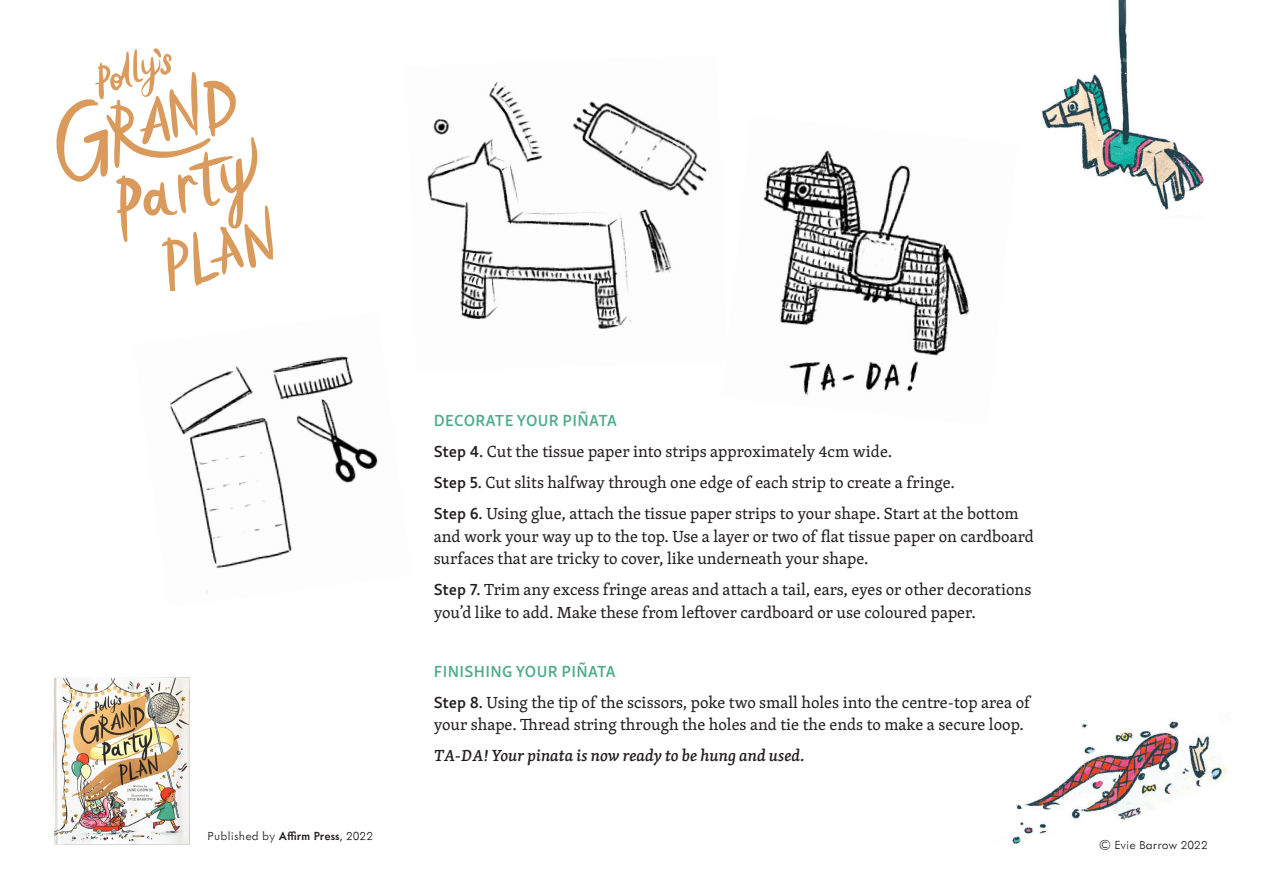
<style>
.page{position:relative;width:1263px;height:893px;background:#fff}
.page>*{position:absolute;margin:0;border:0;box-sizing:border-box;transform-origin:0 0}
.Paragraph_Style_3{font:16.5px/22.5px "Skolar Latin";color:#231f20}
.Paragraph_Style_3-2{font:italic 500 16.5px "Skolar Latin";color:#231f20}
.Paragraph_Style_3-3{font:600 16.5px "Skolar Sans Latn";letter-spacing:.02em;color:#4eab8b}
.t1{font:300 13.5px "Metallophile Sp 8";color:#231f20}
.s1{font-weight:500}
.s2{font-family:"Skolar Sans Latn";font-weight:600}
</style>
<div class="page">
<img style="left:1042px;top:0;width:162px;height:210px">
<img style="left:1011px;top:721px;width:217px;height:123px">
<img style="left:54px;top:677px;width:136px;height:169px">
<img style="left:56px;top:48px;width:217px;height:243px">
<img style="left:170px;top:356px;width:208px;height:237px">
<img style="left:427px;top:82px;width:280px;height:248px">
<img style="left:763px;top:150px;width:207px;height:246px">
<p class="t1" style="left:207px;top:827px;width:167px">Published by <span class="s1">Affirm Press</span>, 2022</p>
<p class="Paragraph_Style_3-3" style="left:434px;top:407px;width:184px">DECORATE YOUR PIÑATA</p>
<p class="Paragraph_Style_3" style="left:434px;top:440px;width:460px"><span class="s2">Step 4.</span> Cut the tissue paper into strips approximately 4cm wide.</p>
<p class="Paragraph_Style_3" style="left:434px;top:471px;width:523px"><span class="s2">Step 5.</span> Cut slits halfway through one edge of each strip to create a fringe.</p>
<p class="Paragraph_Style_3" style="left:434px;top:502px;width:602px"><span class="s2">Step 6.</span> Using glue, attach the tissue paper strips to your shape. Start at the bottom and work your way up to the top. Use a layer or two of flat tissue paper on cardboard surfaces that are tricky to cover, like underneath your shape.</p>
<p class="Paragraph_Style_3" style="left:434px;top:578px;width:599px"><span class="s2">Step 7.</span> Trim any excess fringe areas and attach a tail, ears, eyes or other decorations you’d like to add. Make these from leftover cardboard or use coloured paper.</p>
<p class="Paragraph_Style_3-3" style="left:434px;top:658px;width:183px">FINISHING YOUR PIÑATA</p>
<p class="Paragraph_Style_3" style="left:434px;top:690px;width:598px"><span class="s2">Step 8.</span> Using the tip of the scissors, poke two small holes into the centre-top area of your shape. Thread string through the holes and tie the ends to make a secure loop.</p>
<p class="Paragraph_Style_3-2" style="left:434px;top:743px;width:372px">TA-DA! Your pinata is now ready to be hung and used.</p>
<p class="t1" style="left:1099px;top:836px;width:110px">© Evie Barrow 2022</p>
</div>
